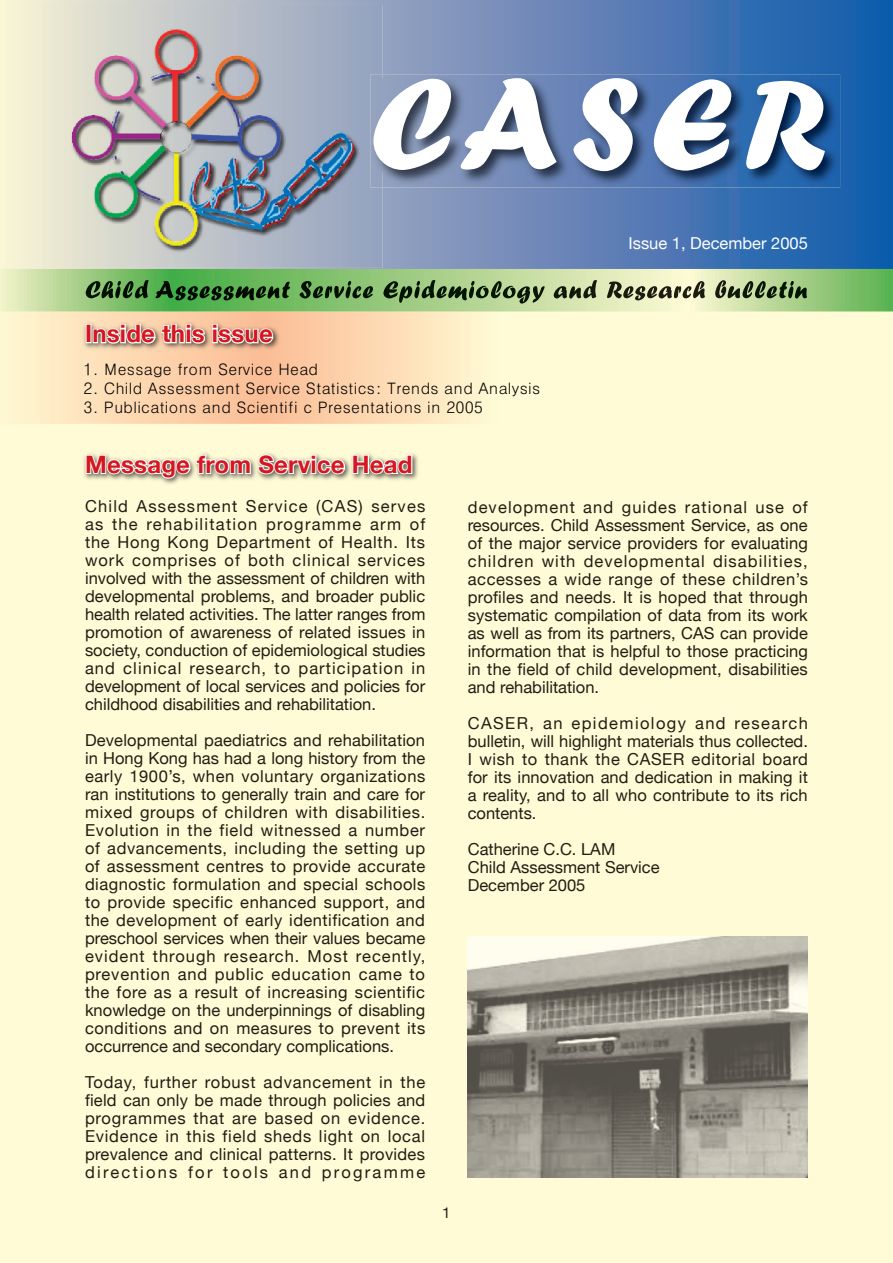
<style>
.page{position:relative;width:893px;height:1263px;background:#fffbd6}
.page>*{position:absolute;margin:0;border:0;box-sizing:border-box;transform-origin:0 0}
.t1{font:135px "Forte";letter-spacing:.075em;color:#fff}
.t2{font:700 24px "Helvetica Neue";letter-spacing:.01em;color:#d7171f}
.t3{font:16.5px/18px "Helvetica Neue";letter-spacing:.015em;color:#211d14}
.t4{font:16.5px "Helvetica Neue";letter-spacing:.06em;color:#211d14}
.t5{font:16.5px "Helvetica Neue";letter-spacing:.065em;color:#211d14}
.t6{font:16.5px "Helvetica Neue";letter-spacing:.05em;color:#211d14}
.t7{font:16.5px "Helvetica Neue";letter-spacing:.075em;color:#211d14}
.t8{font:16.5px "Helvetica Neue";letter-spacing:.045em;color:#211d14}
.t9{font:16.5px "Helvetica Neue";letter-spacing:.035em;color:#211d14}
.t10{font:16.5px "Helvetica Neue";letter-spacing:.085em;color:#211d14}
.t11{font:16.5px "Helvetica Neue";color:#fff}
.t12{font:16.5px "Helvetica Neue";letter-spacing:.135em;color:#211d14}
.t13{font:16.5px "Helvetica Neue";letter-spacing:.07em;color:#211d14}
.t14{font:16.5px "Helvetica Neue";letter-spacing:.04em;color:#211d14}
.t15{font:300 15.75px "Adobe Gothic Std";color:#000}
.t16{font:15px "Helvetica Neue";color:#211d14}
</style>
<div class="page">
<img style="left:468px;top:937px;width:340px;height:241px">
<img style="left:84px;top:454px;width:334px;height:30px">
<svg style="left:85px;top:453px;width:328px;height:30px"></svg>
<svg style="left:16px;top:0;width:877px;height:269px;background:#5276a7"></svg>
<svg style="left:9px;top:311px;width:624px;height:113px"></svg>
<svg style="left:0;top:269px;width:893px;height:42px;background:#a4d089"></svg>
<img style="left:41px;top:5px;width:342px;height:263px">
<img style="left:86px;top:280px;width:721px;height:24px">
<h1 class="t1" style="left:370px;top:43px;width:460px">CASER</h1>
<h2 class="t2" style="left:85px;top:319px;width:189px">Inside this issue</h2>
<p class="t15" style="left:84px;top:361px;width:236px">1. Message from Service Head</p>
<p class="t15" style="left:84px;top:380px;width:459px">2. Child Assessment Service Statistics: Trends and Analysis</p>
<p class="t15" style="left:84px;top:399px;width:401px">3. Publications and Scientifi c Presentations in 2005</p>
<p class="t11" style="left:628px;top:233px;width:181px">Issue 1, December 2005</p>
<h2 class="t2" style="left:85px;top:449px;width:329px">Message from Service Head</h2>
<p class="t3" style="left:371px;top:497px;width:55px">serves</p>
<p class="t3" style="left:85px;top:497px;width:45px">Child</p>
<p class="t7" style="left:246px;top:496px;width:63px">Service</p>
<p class="t3" style="left:316px;top:497px;width:48px">(CAS)</p>
<p class="t7" style="left:137px;top:496px;width:102px">Assessment</p>
<p class="t3" style="left:85px;top:515px;width:20px">as</p>
<p class="t3" style="left:112px;top:515px;width:27px">the</p>
<p class="t7" style="left:146px;top:514px;width:112px">rehabilitation</p>
<p class="t7" style="left:266px;top:514px;width:97px">programme</p>
<p class="t3" style="left:370px;top:515px;width:32px">arm</p>
<p class="t3" style="left:410px;top:515px;width:17px">of</p>
<p class="t3" style="left:85px;top:533px;width:26px">the</p>
<p class="t3" style="left:117px;top:533px;width:44px">Hong</p>
<p class="t3" style="left:167px;top:533px;width:43px">Kong</p>
<p class="t8" style="left:217px;top:532px;width:96px">Department</p>
<p class="t3" style="left:318px;top:533px;width:17px">of</p>
<p class="t3" style="left:341px;top:533px;width:58px">Health.</p>
<p class="t3" style="left:406px;top:533px;width:21px">Its</p>
<p class="t3" style="left:225px;top:551px;width:17px">of</p>
<p class="t3" style="left:85px;top:551px;width:40px">work</p>
<p class="t3" style="left:85px;top:569px;width:342px">involved with the assessment of children with</p>
<p class="t3" style="left:85px;top:587px;width:342px">developmental problems, and broader public</p>
<p class="t3" style="left:85px;top:605px;width:342px">health related activities. The latter ranges from</p>
<p class="t3" style="left:85px;top:623px;width:342px">promotion of awareness of related issues in</p>
<p class="t3" style="left:85px;top:641px;width:342px">society, conduction of epidemiological studies</p>
<p class="t3" style="left:411px;top:659px;width:15px">in</p>
<p class="t4" style="left:132px;top:550px;width:86px">comprises</p>
<p class="t3" style="left:248px;top:551px;width:38px">both</p>
<p class="t4" style="left:293px;top:550px;width:59px">clinical</p>
<p class="t4" style="left:358px;top:550px;width:69px">services</p>
<p class="t3" style="left:85px;top:659px;width:342px">and<br>development of local services and policies for childhood disabilities and rehabilitation.</p>
<p class="t3" style="left:85px;top:731px;width:342px;text-align:right">Developmental paediatrics and rehabilitation in Hong Kong has had a long history from the early 1900 ,s’ when voluntary organizations ran institutions to generally train and care for disabilities.</p>
<p class="t5" style="left:123px;top:658px;width:60px">clinical</p>
<p class="t5" style="left:190px;top:658px;width:78px">research,</p>
<p class="t5" style="left:298px;top:658px;width:106px">participation</p>
<p class="t3" style="left:274px;top:659px;width:17px">to</p>
<p class="t3" style="left:202px;top:803px;width:17px">of</p>
<p class="t3" style="left:85px;top:803px;width:49px">mixed</p>
<p class="t14" style="left:225px;top:802px;width:65px">children</p>
<p class="t3" style="left:295px;top:803px;width:34px">with</p>
<p class="t3" style="left:140px;top:803px;width:56px">groups</p>
<p class="t3" style="left:220px;top:821px;width:35px">field</p>
<p class="t8" style="left:85px;top:820px;width:75px">Evolution</p>
<p class="t9" style="left:85px;top:838px;width:342px">of advancements, including the setting up</p>
<p class="t3" style="left:85px;top:857px;width:342px">of assessment centres to provide accurate</p>
<p class="t3" style="left:85px;top:875px;width:342px">diagnostic formulation and special schools</p>
<p class="t3" style="left:85px;top:893px;width:342px">to provide specific enhanced support, and</p>
<p class="t3" style="left:85px;top:911px;width:341px">the development of early identification and</p>
<p class="t3" style="left:85px;top:929px;width:342px">preschool services when their values became</p>
<p class="t4" style="left:356px;top:946px;width:71px">recently,</p>
<p class="t3" style="left:166px;top:821px;width:15px">in</p>
<p class="t3" style="left:187px;top:821px;width:26px">the</p>
<p class="t8" style="left:261px;top:820px;width:82px">witnessed</p>
<p class="t3" style="left:365px;top:821px;width:62px">number</p>
<p class="t3" style="left:349px;top:821px;width:10px">a</p>
<p class="t4" style="left:85px;top:946px;width:61px">evident</p>
<p class="t4" style="left:153px;top:946px;width:64px">through</p>
<p class="t4" style="left:224px;top:946px;width:77px">research.</p>
<p class="t3" style="left:308px;top:947px;width:42px">Most</p>
<p class="t3" style="left:85px;top:965px;width:342px">prevention<br>the fore as a result of increasing scientific knowledge on the underpinnings of disabling conditions and on measures to prevent its occurrence and secondary complications.</p>
<p class="t3" style="left:400px;top:1073px;width:26px">the</p>
<p class="t3" style="left:178px;top:965px;width:31px">and</p>
<p class="t3" style="left:215px;top:965px;width:50px">public</p>
<p class="t6" style="left:272px;top:964px;width:81px">education</p>
<p class="t3" style="left:410px;top:965px;width:17px">to</p>
<p class="t3" style="left:359px;top:965px;width:45px">came</p>
<p class="t6" style="left:144px;top:1072px;width:55px">further</p>
<p class="t3" style="left:85px;top:1073px;width:53px">Today,</p>
<p class="t3" style="left:85px;top:1091px;width:342px">field can only be made through policies and</p>
<p class="t6" style="left:348px;top:1108px;width:79px">evidence.</p>
<p class="t3" style="left:205px;top:1073px;width:53px">robust</p>
<p class="t6" style="left:264px;top:1072px;width:109px">advancement</p>
<p class="t3" style="left:379px;top:1073px;width:15px">in</p>
<p class="t3" style="left:194px;top:1109px;width:32px">that</p>
<p class="t3" style="left:264px;top:1109px;width:50px">based</p>
<p class="t6" style="left:85px;top:1108px;width:102px">programmes</p>
<p class="t3" style="left:232px;top:1109px;width:26px">are</p>
<p class="t3" style="left:321px;top:1109px;width:21px">on</p>
<p class="t3" style="left:223px;top:1127px;width:35px">field</p>
<p class="t8" style="left:85px;top:1126px;width:74px">Evidence</p>
<p class="t3" style="left:85px;top:1145px;width:341px">prevalence and clinical patterns. It provides</p>
<p class="t12" style="left:322px;top:1162px;width:105px">programme</p>
<p class="t3" style="left:165px;top:1127px;width:15px">in</p>
<p class="t3" style="left:187px;top:1127px;width:30px">this</p>
<p class="t3" style="left:264px;top:1127px;width:49px">sheds</p>
<p class="t3" style="left:319px;top:1127px;width:36px">light</p>
<p class="t3" style="left:388px;top:1127px;width:39px">local</p>
<p class="t3" style="left:361px;top:1127px;width:21px">on</p>
<p class="t3" style="left:188px;top:1163px;width:26px">for</p>
<p class="t12" style="left:85px;top:1162px;width:94px">directions</p>
<p class="t3" style="left:223px;top:1163px;width:47px">tools</p>
<p class="t3" style="left:279px;top:1163px;width:34px">and</p>
<p class="t16" style="left:442px;top:1203px;width:10px">1</p>
<p class="t3" style="left:792px;top:498px;width:17px">of</p>
<p class="t13" style="left:468px;top:497px;width:109px">development</p>
<p class="t3" style="left:468px;top:516px;width:341px">resources. Child Assessment Service, as one</p>
<p class="t3" style="left:468px;top:534px;width:342px">of the major service providers for evaluating</p>
<p class="t5" style="left:713px;top:551px;width:96px">disabilities,</p>
<p class="t3" style="left:583px;top:498px;width:32px">and</p>
<p class="t3" style="left:622px;top:498px;width:56px">guides</p>
<p class="t13" style="left:685px;top:497px;width:64px">rational</p>
<p class="t3" style="left:755px;top:498px;width:30px">use</p>
<p class="t3" style="left:468px;top:552px;width:342px">children<br>accesses a wide range of these children s’ profiles and needs. It is hoped that through systematic compilation of data from its work as well as from its partners, CAS can provide information that is helpful to those practicing in the field of child development, disabilities and rehabilitation.</p>
<p class="t10" style="left:735px;top:713px;width:75px">research</p>
<p class="t3" style="left:542px;top:552px;width:35px">with</p>
<p class="t5" style="left:584px;top:551px;width:123px">developmental</p>
<p class="t3" style="left:468px;top:714px;width:342px">CASER,<br>bulletin, will highlight materials thus collected.<br>I wish to thank the CASER editorial board for its innovation and dedication in making it a reality, and to all who contribute to its rich contents.</p>
<p class="t3" style="left:468px;top:840px;width:193px">Catherine C C. . LAM<br>Child Assessment Service<br>December 2005</p>
<p class="t10" style="left:571px;top:713px;width:116px">epidemiology</p>
<p class="t3" style="left:695px;top:714px;width:32px">and</p>
<p class="t3" style="left:543px;top:714px;width:21px">an</p>
</div>
